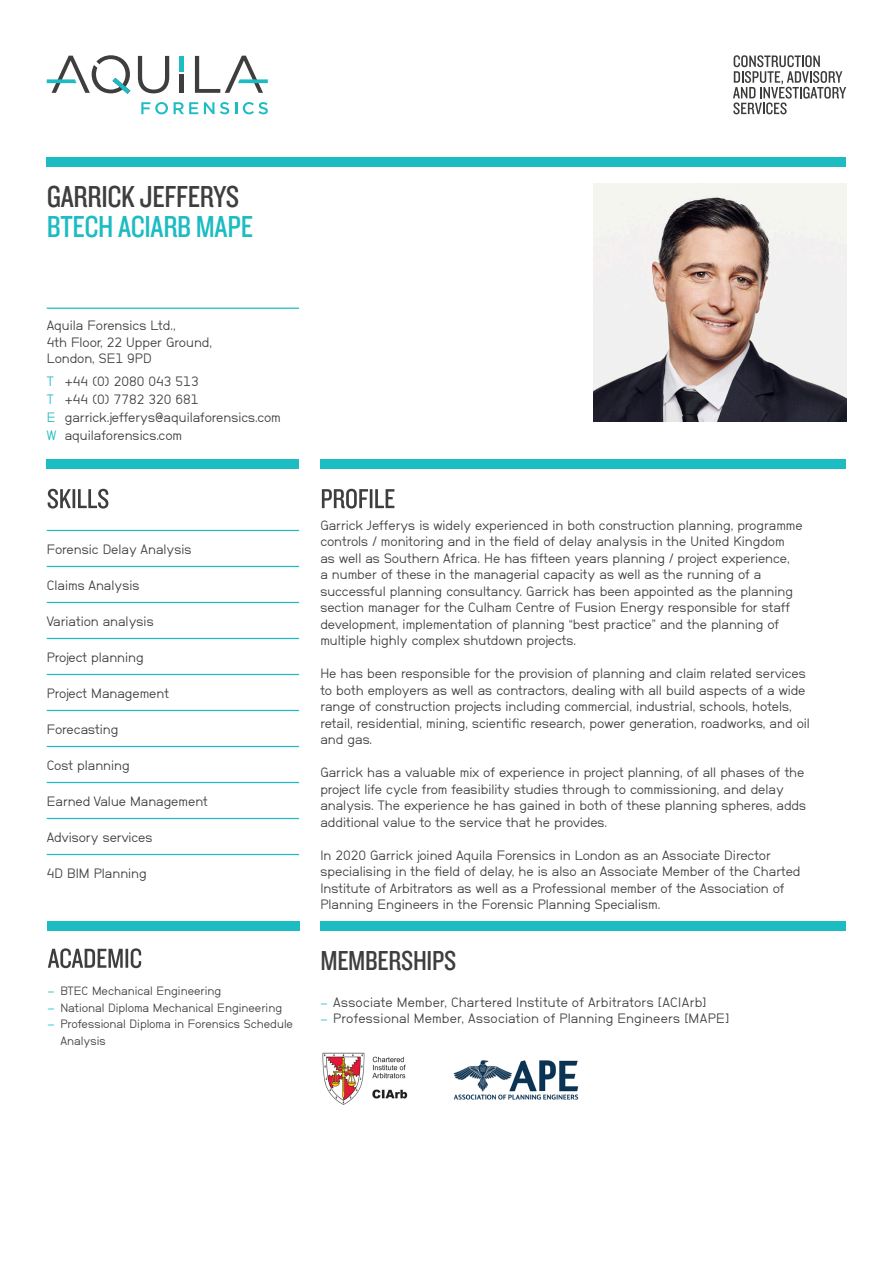
<style>
.page{position:relative;width:893px;height:1263px;background:#fff}
.page>*{position:absolute;margin:0;border:0;box-sizing:border-box;transform-origin:0 0}
.Name{font:31.5px "Knockout HTF29 Junior Liteweight";letter-spacing:-.01em;color:#3e3e3f}
.Initial_Quals{font:31.5px "Knockout HTF29 Junior Liteweight";letter-spacing:-.01em;color:#1cbcc2}
.Sub-title{font:28.5px "Knockout HTF29 Junior Liteweight";letter-spacing:-.01em;color:#3e3e3f}
.Body_copy{font:13.5px/16.5px "NB Grotesk";color:#3e3e3f}
.t1{font:12px/16.5px "NB Grotesk";color:#3e3e3f}
.s1{color:#1cbcc2}
.s2{font-size:12px;color:#1cbcc2}
</style>
<div class="page">
<div style="left:47px;top:157px;width:799px;height:10px;background:#1cbcc2"></div>
<svg style="left:141px;top:102px;width:27px;height:12px"></svg>
<svg style="left:174px;top:102px;width:24px;height:12px"></svg>
<svg style="left:204px;top:102px;width:10px;height:12px"></svg>
<svg style="left:220px;top:102px;width:9px;height:12px"></svg>
<svg style="left:235px;top:102px;width:2px;height:12px"></svg>
<svg style="left:243px;top:102px;width:25px;height:12px"></svg>
<svg style="left:138px;top:56px;width:31px;height:37px"></svg>
<hr style="left:180px;top:56px;width:4px;height:15px;background:#1cbcc2">
<hr style="left:180px;top:75px;width:4px;height:18px;background:#3e3e3f">
<svg style="left:195px;top:56px;width:73px;height:37px"></svg>
<svg style="left:47px;top:55px;width:83px;height:39px"></svg>
<svg style="left:733px;top:55px;width:113px;height:59px"></svg>
<svg style="left:322px;top:489px;width:72px;height:20px"></svg>
<svg style="left:48px;top:489px;width:60px;height:20px"></svg>
<img style="left:594px;top:183px;width:252px;height:238px">
<hr style="left:47px;top:530px;width:252px;height:1px;background:#1cbcc2">
<hr style="left:47px;top:566px;width:252px;height:1px;background:#1cbcc2">
<hr style="left:47px;top:602px;width:252px;height:1px;background:#1cbcc2">
<hr style="left:47px;top:638px;width:252px;height:1px;background:#1cbcc2">
<hr style="left:47px;top:674px;width:252px;height:1px;background:#1cbcc2">
<hr style="left:47px;top:710px;width:252px;height:1px;background:#1cbcc2">
<hr style="left:47px;top:746px;width:252px;height:1px;background:#1cbcc2">
<hr style="left:47px;top:782px;width:252px;height:1px;background:#1cbcc2">
<hr style="left:47px;top:818px;width:252px;height:1px;background:#1cbcc2">
<hr style="left:47px;top:854px;width:252px;height:1px;background:#1cbcc2">
<div style="left:320px;top:460px;width:526px;height:9px;background:#1cbcc2"></div>
<div style="left:47px;top:460px;width:252px;height:9px;background:#1cbcc2"></div>
<div style="left:320px;top:921px;width:526px;height:10px;background:#1cbcc2"></div>
<hr style="left:47px;top:308px;width:252px;height:1px;background:#1cbcc2">
<svg style="left:48px;top:948px;width:93px;height:20px"></svg>
<div style="left:48px;top:921px;width:252px;height:10px;background:#1cbcc2"></div>
<img style="left:322px;top:1052px;width:86px;height:53px">
<img style="left:453px;top:1060px;width:126px;height:40px">
<p class="Name" style="left:47px;top:181px;width:194px">GARRICK JEFFERYS</p>
<p class="Initial_Quals" style="left:47px;top:211px;width:208px">BTECH ACIARB MAPE</p>
<p class="Body_copy" style="left:47px;top:317px;width:130px">Aquila Forensics Ltd.,</p>
<p class="Body_copy" style="left:47px;top:334px;width:167px">4th Floor, 22 Upper Ground,</p>
<p class="Body_copy" style="left:47px;top:350px;width:106px">London, SE1 9PD</p>
<p class="Body_copy" style="left:47px;top:372px;width:153px"><span class="s1">T</span> +44 (0) 2080 043 513</p>
<p class="Body_copy" style="left:47px;top:390px;width:153px"><span class="s1">T</span> +44 (0) 7782 320 681</p>
<p class="Body_copy" style="left:47px;top:408px;width:236px"><span class="s1">E</span> garrick.jefferys@aquilaforensics.com</p>
<p class="Body_copy" style="left:47px;top:426px;width:137px"><span class="s1">W</span> aquilaforensics.com</p>
<p class="Body_copy" style="left:47px;top:541px;width:146px">Forensic Delay Analysis</p>
<p class="Body_copy" style="left:47px;top:577px;width:94px">Claims Analysis</p>
<p class="Body_copy" style="left:47px;top:613px;width:109px">Variation analysis</p>
<p class="Body_copy" style="left:47px;top:649px;width:98px">Project planning</p>
<p class="Body_copy" style="left:47px;top:685px;width:124px">Project Management</p>
<p class="Body_copy" style="left:47px;top:721px;width:73px">Forecasting</p>
<p class="Body_copy" style="left:47px;top:757px;width:84px">Cost planning</p>
<p class="Body_copy" style="left:47px;top:793px;width:163px">Earned Value Management</p>
<p class="Body_copy" style="left:47px;top:829px;width:107px">Advisory services</p>
<p class="Body_copy" style="left:47px;top:865px;width:102px">4D BIM Planning</p>
<p class="t1" style="left:48px;top:983px;width:175px"><span class="s1">−</span> BTEC Mechanical Engineering</p>
<p class="t1" style="left:48px;top:999px;width:236px"><span class="s1">−</span> National Diploma Mechanical Engineering</p>
<p class="t1" style="left:60px;top:1016px;width:234px;text-indent:-13px"><span class="s1">−</span> Professional Diploma in Forensics Schedule<br>Analysis</p>
<p class="Body_copy" style="left:320px;top:516px;width:484px">Garrick Jefferys is widely experienced in both construction planning, programme controls / monitoring and in the field of delay analysis in the United Kingdom<br>as well as Southern Africa. He has fifteen years planning / project experience,<br>a number of these in the managerial capacity as well as the running of a successful planning consultancy. Garrick has been appointed as the planning section manager for the Culham Centre of Fusion Energy responsible for staff development, implementation of planning “best practice” and the planning of multiple highly complex shutdown projects.</p>
<p class="Body_copy" style="left:320px;top:665px;width:491px">He has been responsible for the provision of planning and claim related services to both employers as well as contractors, dealing with all build aspects of a wide range of construction projects including commercial, industrial, schools, hotels, retail, residential, mining, scientific research, power generation, roadworks, and oil and gas.</p>
<p class="Body_copy" style="left:320px;top:764px;width:487px">Garrick has a valuable mix of experience in project planning, of all phases of the project life cycle from feasibility studies through to commissioning, and delay analysis. The experience he has gained in both of these planning spheres, adds additional value to the service that he provides.</p>
<p class="Body_copy" style="left:320px;top:846px;width:482px">In 2020 Garrick joined Aquila Forensics in London as an Associate Director specialising in the field of delay, he is also an Associate Member of the Charted Institute of Arbitrators as well as a Professional member of the Association of Planning Engineers in the Forensic Planning Specialism.</p>
<p class="Sub-title" style="left:320px;top:946px;width:137px">MEMBERSHIPS</p>
<p class="Body_copy" style="left:320px;top:993px;width:388px"><span class="s2">−</span> Associate Member, Chartered Institute of Arbitrators [ACIArb]</p>
<p class="Body_copy" style="left:320px;top:1010px;width:410px"><span class="s2">−</span> Professional Member, Association of Planning Engineers [MAPE]</p>
</div>
